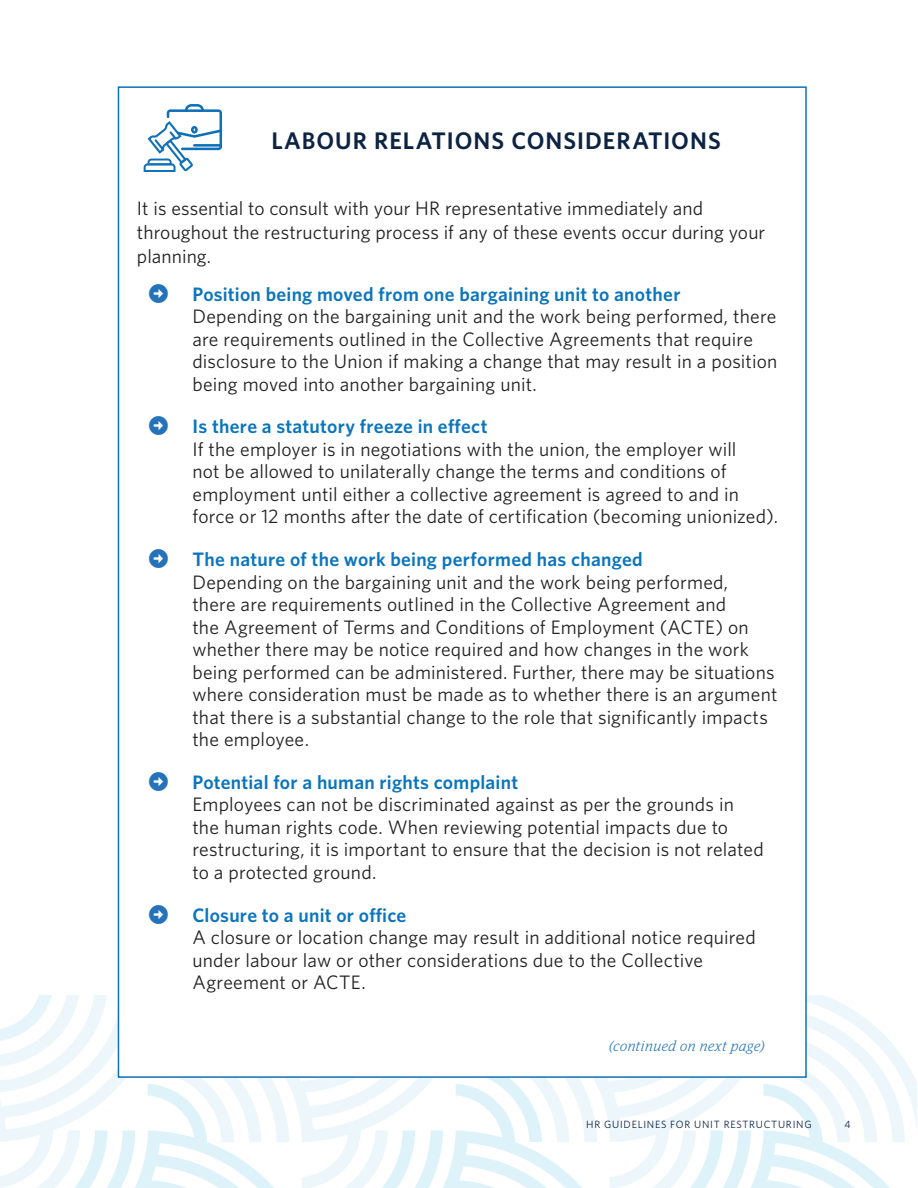
<style>
.page{position:relative;width:918px;height:1188px;background:#fff}
.page>*{position:absolute;margin:0;border:0;box-sizing:border-box;transform-origin:0 0}
.Header_1{font:600 24px "Whitney";letter-spacing:.04em;color:#0c2344}
._11_5_pt_text{font:19.5px/22.5px "Whitney";letter-spacing:.01em;color:#222223}
.t1{font:italic 300 14.25px "Guardian Egyp";letter-spacing:.05em;color:#2473ba}
.t2{font:10.5px "Whitney";letter-spacing:.07em;color:#0c2344}
.s1{font-weight:600;color:#0a75bd}
</style>
<div class="page">
<svg style="left:0;top:996px;width:917px;height:192px"></svg>
<div style="left:118px;top:86px;width:689px;height:992px;background:#fff;border:2px solid #0e70b8"></div>
<svg style="left:144px;top:104px;width:78px;height:68px"></svg>
<h1 class="Header_1" style="left:271px;top:124px;width:451px">LABOUR RELATIONS CONSIDERATIONS</h1>
<p class="_11_5_pt_text" style="left:137px;top:196px;width:630px;line-height:24px">It is essential to consult with your HR representative immediately and throughout the restructuring process if any of these events occur during your planning.</p>
<p class="_11_5_pt_text" style="left:192px;top:282px;width:586px"><span class="s1">Position being moved from one bargaining unit to another<br></span>Depending on the bargaining unit and the work being performed, there are requirements outlined in the Collective Agreements that require disclosure to the Union if making a change that may result in a position being moved into another bargaining unit.</p>
<p class="_11_5_pt_text" style="left:192px;top:415px;width:587px"><span class="s1">Is there a statutory freeze in effect<br></span>If the employer is in negotiations with the union, the employer will<br>not be allowed to unilaterally change the terms and conditions of employment until either a collective agreement is agreed to and in force or 12 months after the date of certification (becoming unionized).</p>
<p class="_11_5_pt_text" style="left:192px;top:548px;width:587px"><span class="s1">The nature of the work being performed has changed<br></span>Depending on the bargaining unit and the work being performed,<br>there are requirements outlined in the Collective Agreement and<br>the Agreement of Terms and Conditions of Employment (ACTE) on whether there may be notice required and how changes in the work being performed can be administered. Further, there may be situations where consideration must be made as to whether there is an argument that there is a substantial change to the role that significantly impacts the employee.</p>
<p class="_11_5_pt_text" style="left:192px;top:770px;width:573px"><span class="s1">Potential for a human rights complaint<br></span>Employees can not be discriminated against as per the grounds in the human rights code. When reviewing potential impacts due to restructuring, it is important to ensure that the decision is not related to a protected ground.</p>
<p class="_11_5_pt_text" style="left:192px;top:903px;width:565px"><span class="s1">Closure to a unit or office<br></span>A closure or location change may result in additional notice required under labour law or other considerations due to the Collective Agreement or ACTE.</p>
<p class="t1" style="left:609px;top:1036px;width:157px">(continued on next page)</p>
<p class="t2" style="left:586px;top:1117px;width:227px">HR GUIDELINES FOR UNIT RESTRUCTURING</p>
<p class="t2" style="left:845px;top:1117px;width:8px">4</p>
</div>
